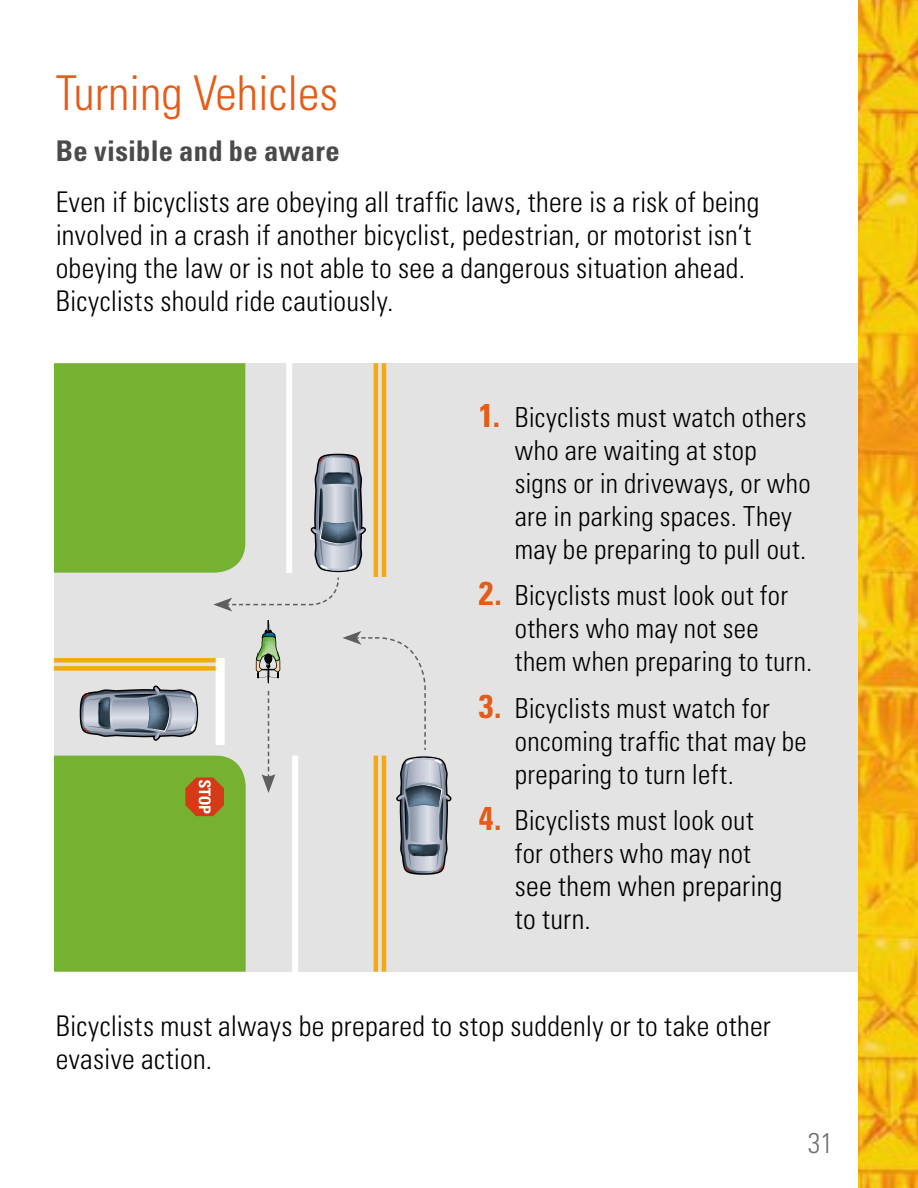
<style>
.page{position:relative;width:918px;height:1188px;background:#fff}
.page>*{position:absolute;margin:0;border:0;box-sizing:border-box;transform-origin:0 0}
.t1{font:300 condensed 48px "Univers";color:#e55b17}
.t2{font:300 condensed 28.5px/33px "Univers";letter-spacing:.01em;color:#000}
.t3{font:700 condensed 28.5px "Univers";letter-spacing:.01em;color:#4a4a4b}
.t4{font:300 condensed 28.5px "Univers";color:#717273}
.t5{font:300 condensed 27.6px/33px "Univers";letter-spacing:.01em;color:#000}
.s1{font-weight:700;font-size:33px;color:#e55b17}
</style>
<div class="page">
<svg style="left:858px;top:0;width:60px;height:1188px;background:#f2b60f"></svg>
<div style="left:54px;top:363px;width:804px;height:609px;background:#e3e3e4"></div>
<div style="left:292px;top:756px;width:6px;height:223px;background:#fff"></div>
<div style="left:54px;top:658px;width:169px;height:5px;background:#f6a90d"></div>
<div style="left:54px;top:666px;width:169px;height:5px;background:#f6a90d"></div>
<div style="left:216px;top:658px;width:9px;height:87px;background:#fff"></div>
<hr style="left:382px;top:363px;width:4px;height:214px;background:#f6a90d">
<hr style="left:374px;top:363px;width:4px;height:214px;background:#f6a90d">
<hr style="left:382px;top:756px;width:4px;height:216px;background:#f6a90d">
<hr style="left:374px;top:756px;width:4px;height:216px;background:#f6a90d">
<svg style="left:262px;top:691px;width:13px;height:102px"></svg>
<svg style="left:256px;top:620px;width:24px;height:63px"></svg>
<div style="left:264px;top:654px;width:8px;height:10px;border:1px solid #000;border-radius:50%"></div>
<div style="left:265px;top:654px;width:7px;height:9px;background:#000;border-radius:50%"></div>
<div style="left:265px;top:654px;width:7px;height:9px;border:1px solid #000;border-radius:50%"></div>
<svg style="left:80px;top:685px;width:118px;height:56px"></svg>
<svg style="left:342px;top:631px;width:110px;height:244px"></svg>
<svg style="left:54px;top:363px;width:312px;height:248px"></svg>
<div style="left:54px;top:756px;width:192px;height:216px;background:#77b131"></div>
<h1 class="t1" style="left:56px;top:64px;width:284px">Turning Vehicles</h1>
<p class="t3" style="left:56px;top:133px;width:286px">Be visible and be aware</p>
<p class="t2" style="left:56px;top:185px;width:705px">Even if bicyclists are obeying all traffic laws, there is a risk of being involved in a crash if another bicyclist, pedestrian, or motorist isn’t obeying the law or is not able to see a dangerous situation ahead.<br>Bicyclists should ride cautiously.</p>
<p class="t5" style="left:515px;top:400px;width:297px;text-indent:-36px"><span class="s1">1.</span> Bicyclists must watch others who are waiting at stop signs or in driveways, or who are in parking spaces. They may be preparing to pull out.</p>
<p class="t5" style="left:515px;top:579px;width:299px;text-indent:-36px"><span class="s1">2.</span> Bicyclists must look out for others who may not see them when preparing to turn.</p>
<p class="t5" style="left:515px;top:691px;width:294px;text-indent:-36px"><span class="s1">3.</span> Bicyclists must watch for oncoming traffic that may be preparing to turn left.</p>
<p class="t5" style="left:479px;top:804px;width:276px;text-align:right"><span class="s1">4.</span> Bicyclists must look out for others who may not</p>
<p class="t2" style="left:515px;top:870px;width:269px">see them when preparing to turn.</p>
<p class="t2" style="left:56px;top:1009px;width:716px">Bicyclists must always be prepared to stop suddenly or to take other evasive action.</p>
<p class="t4" style="left:808px;top:1126px;width:27px">31</p>
</div>
